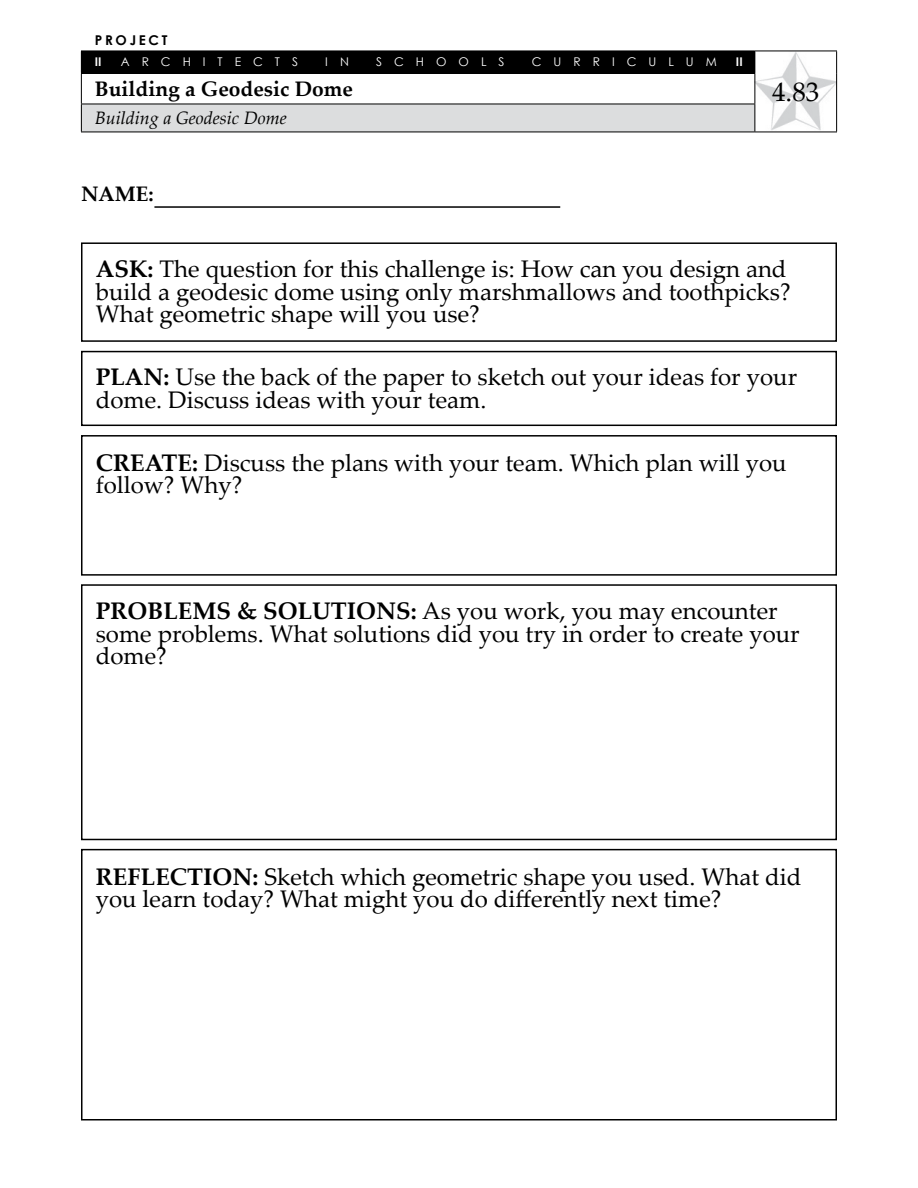
<style>
.page{position:relative;width:918px;height:1188px;background:#fff}
.page>*{position:absolute;margin:0;border:0;box-sizing:border-box;transform-origin:0 0}
.t1{font:27px "Palatino Linotype";color:#000}
.TEXT{font:24px/22.5px "Palatino Linotype";color:#000}
.subheads{font:700 21px "Palatino Linotype";color:#000}
.t2{font:italic 18px "Palatino Linotype";color:#000}
.t3{font:700 13.5px "Century Gothic";letter-spacing:.2em;color:#000}
.t4{font:12px "Century Gothic";letter-spacing:1em;color:#fff}
.t5{font:700 12px "Century Gothic";color:#fff}
.s1{font-weight:700}
</style>
<div class="page">
<img style="left:754px;top:52px;width:82px;height:78px">
<div style="left:81px;top:51px;width:674px;height:22px;background:#000"></div>
<div style="left:81px;top:104px;width:674px;height:28px;background:#dcddde"></div>
<hr style="left:755px;top:51px;width:82px;height:1px;background:#000">
<svg style="left:755px;top:51px;width:1px;height:22px"></svg>
<svg style="left:836px;top:51px;width:1px;height:22px"></svg>
<hr style="left:836px;top:73px;width:1px;height:31px;background:#000">
<svg style="left:836px;top:104px;width:1px;height:28px"></svg>
<hr style="left:755px;top:132px;width:82px;height:1px;background:#000">
<hr style="left:81px;top:73px;width:674px;height:1px;background:#000">
<hr style="left:81px;top:74px;width:1px;height:30px;background:#000">
<hr style="left:755px;top:74px;width:1px;height:30px;background:#000">
<hr style="left:81px;top:104px;width:674px;height:1px;background:#000">
<svg style="left:81px;top:104px;width:1px;height:28px"></svg>
<svg style="left:755px;top:104px;width:1px;height:28px"></svg>
<hr style="left:81px;top:132px;width:674px;height:1px;background:#000">
<div style="left:81px;top:242px;width:756px;height:100px;border:2px solid #000"></div>
<div style="left:81px;top:351px;width:756px;height:75px;border:2px solid #000"></div>
<div style="left:81px;top:435px;width:756px;height:141px;border:2px solid #000"></div>
<div style="left:81px;top:584px;width:756px;height:256px;border:2px solid #000"></div>
<div style="left:81px;top:849px;width:756px;height:271px;border:2px solid #000"></div>
<hr style="left:154px;top:206px;width:406px;height:2px;background:#000">
<p class="t3" style="left:95px;top:30px;width:74px">PROJECT</p>
<p class="t5" style="left:95px;top:53px;width:8px">II</p>
<p class="t4" style="left:121px;top:54px;width:179px">ARCHITECTS</p>
<p class="t4" style="left:325px;top:54px;width:25px">I N</p>
<p class="t4" style="left:376px;top:54px;width:130px">SCHOOLS</p>
<p class="t4" style="left:532px;top:54px;width:186px">CURRICULUM</p>
<p class="t5" style="left:736px;top:53px;width:8px">II</p>
<p class="subheads" style="left:95px;top:74px;width:260px">Building a Geodesic Dome</p>
<p class="t1" style="left:772px;top:72px;width:49px">4.83</p>
<p class="t2" style="left:95px;top:105px;width:193px">Building a Geodesic Dome</p>
<p class="subheads" style="left:81px;top:179px;width:74px">NAME:</p>
<p class="TEXT" style="left:96px;top:257px;width:697px"><span class="s1">ASK:</span> The question for this challenge is: How can you design and build a geodesic dome using only marshmallows and toothpicks?<br>What geometric shape will you use?</p>
<p class="TEXT" style="left:96px;top:365px;width:703px"><span class="s1">PLAN:</span> Use the back of the paper to sketch out your ideas for your dome. Discuss ideas with your team.</p>
<p class="TEXT" style="left:96px;top:450px;width:693px"><span class="s1">CREATE:</span> Discuss the plans with your team. Which plan will you follow? Why?</p>
<p class="TEXT" style="left:96px;top:599px;width:706px"><span class="s1">PROBLEMS &amp; SOLUTIONS:</span> As you work, you may encounter some problems. What solutions did you try in order to create your dome?</p>
<p class="TEXT" style="left:96px;top:864px;width:707px"><span class="s1">REFLECTION:</span> Sketch which geometric shape you used. What did you learn today? What might you do differently next time?</p>
</div>
